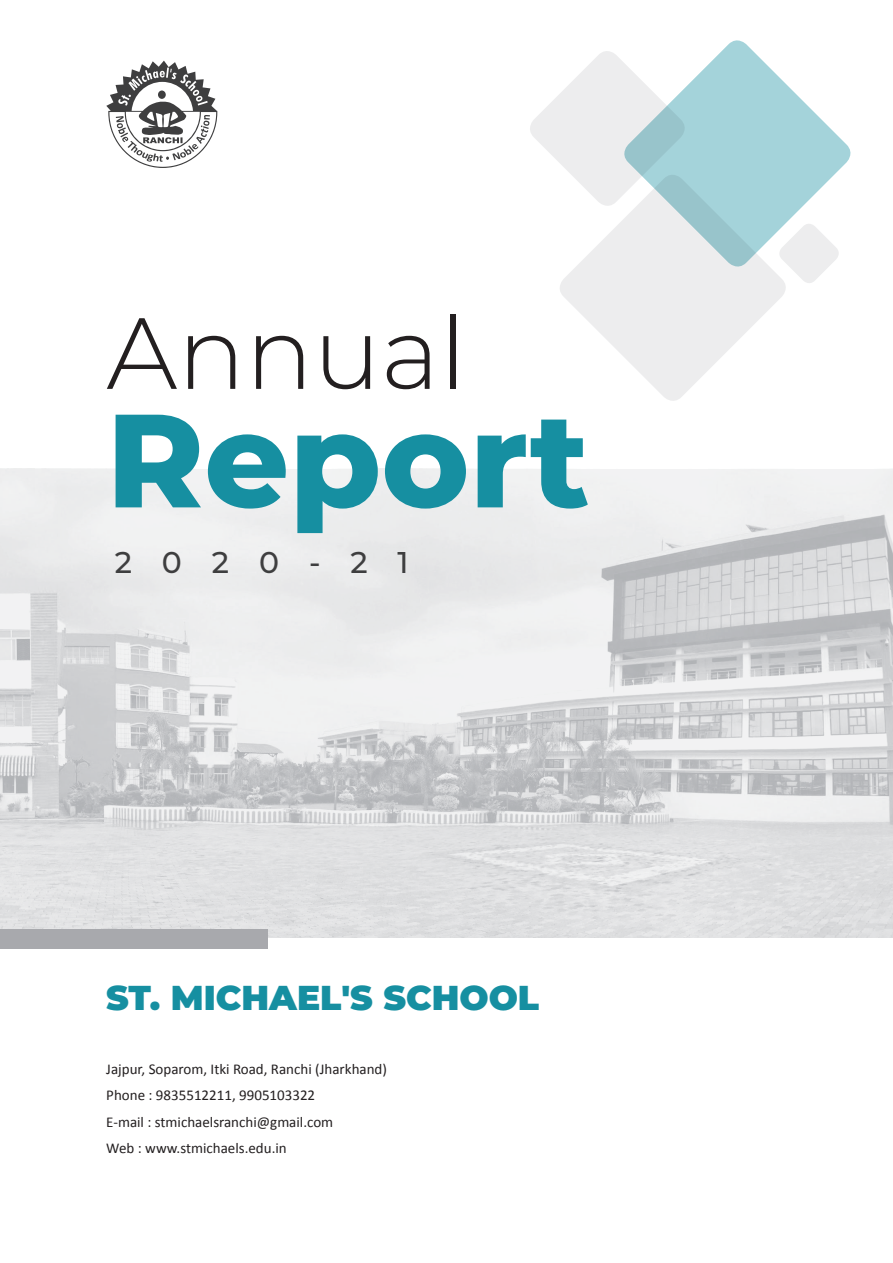
<style>
.page{position:relative;width:893px;height:1263px;background:#fff}
.page>*{position:absolute;margin:0;border:0;box-sizing:border-box;transform-origin:0 0}
.t1{font:800 132.45px "Montserrat";color:#168fa1}
.t2{font:300 100.95px "Montserrat";color:#231f20}
.t3{font:900 34.5px "Montserrat";color:#168fa1}
.t4{font:500 30px "Montserrat";letter-spacing:.995em;color:#3e3e3f}
.t5{font:15px/26.5px "Calibri";color:#231f20}
</style>
<div class="page">
<svg style="left:106px;top:61px;width:111px;height:107px"></svg>
<img style="left:0;top:469px;width:893px;height:469px">
<svg style="left:530px;top:51px;width:89px;height:119px"></svg>
<svg style="left:795px;top:272px;width:28px;height:11px"></svg>
<svg style="left:560px;top:170px;width:226px;height:231px;fill:#ededee"></svg>
<svg style="left:619px;top:40px;width:232px;height:232px"></svg>
<div style="left:0;top:929px;width:268px;height:19px;background:#a8a9ad"></div>
<h2 class="t2" style="left:106px;top:284px;width:361px">Annual</h2>
<h1 class="t1" style="left:106px;top:363px;width:485px">Report</h1>
<h3 class="t4" style="left:115px;top:542px;width:295px">2020-21</h3>
<h3 class="t3" style="left:106px;top:971px;width:434px">ST. MICHAEL'S SCHOOL</h3>
<p class="t5" style="left:106px;top:1056px;width:282px">Jajpur, Soparom, Itki Road, Ranchi (Jharkhand)<br>Phone : 9835512211, 9905103322<br>E-mail : stmichaelsranchi@gmail.com<br>Web : www.stmichaels.edu.in</p>
</div>
